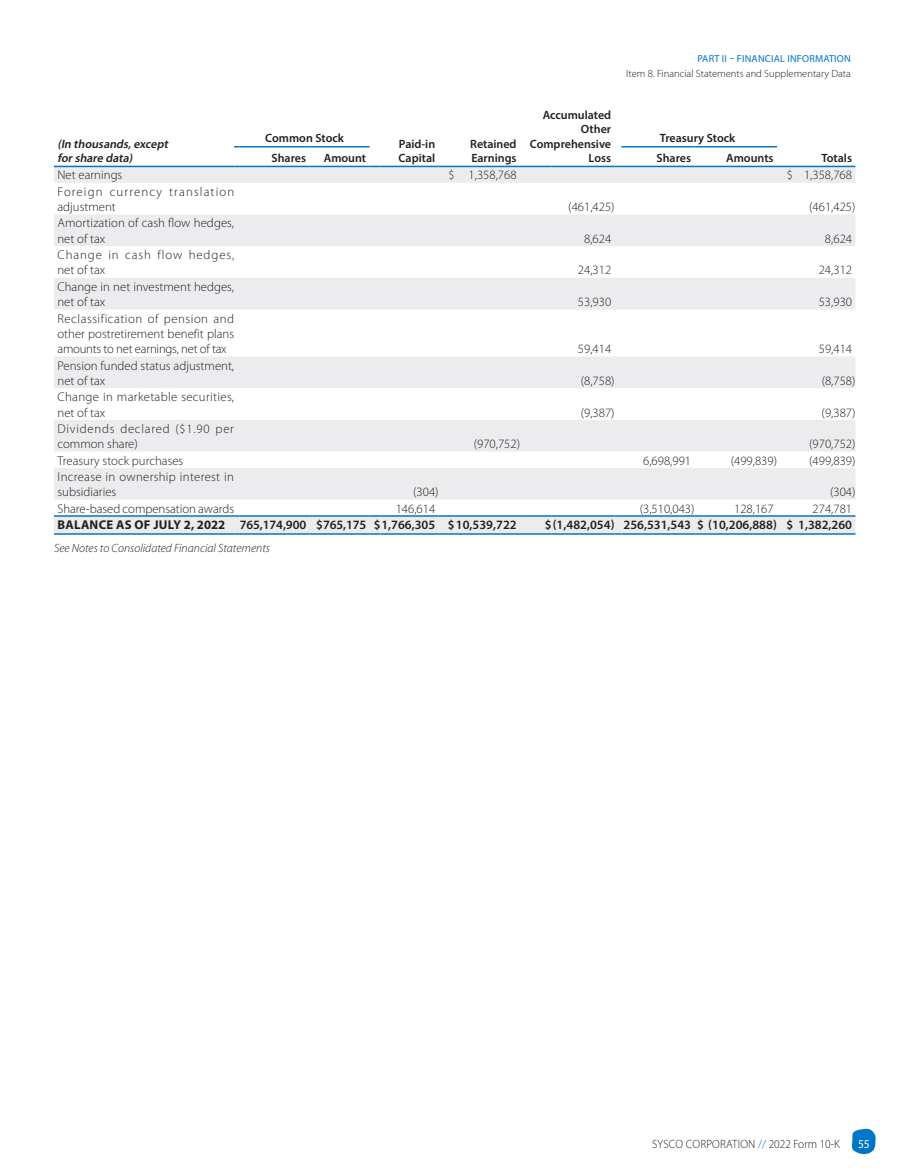
<style>
.page{position:relative;width:905px;height:1175px;background:#fff}
.page>*{position:absolute;margin:0;border:0;box-sizing:border-box;transform-origin:0 0}
.tab_current_L{font:300 12.75px/15.3px "Myriad Pro";color:#231f20}
.tab_current_R{font:300 12.75px "Myriad Pro";color:#231f20}
.tab_total_R{font:600 12.75px "Myriad Pro";color:#231f20}
.tab_current_L-2{font:300 12.75px/15.3px "Myriad Pro";letter-spacing:.025em;color:#231f20}
.tab_current_L-3{font:300 12.75px/15.3px "Myriad Pro";letter-spacing:.06em;color:#231f20}
.tab_current_L-4{font:300 12.75px/15.3px "Myriad Pro";letter-spacing:.085em;color:#231f20}
.tab_current_L-5{font:300 12.75px/15.3px "Myriad Pro";letter-spacing:.07em;color:#231f20}
.tab_total_L{font:700 12.75px "Myriad Pro";letter-spacing:.02em;color:#231f20}
.tab_header_R{font:600 12px/14.4px "Myriad Pro";color:#231f20;text-align:right}
.tab_footnote{font:italic 300 12px "Myriad Pro";color:#231f20}
.tab_bold_L{font:italic 600 12px/14.4px "Myriad Pro";color:#231f20}
.t1{font:300 12px "Myriad Pro";letter-spacing:.015em;color:#231f20;scale:.95 1}
.tab_header_c{font:600 12px "Myriad Pro";color:#231f20}
.t2{font:12px "Myriad Pro";color:#fff;scale:.95 1}
.t3{font:300 10.5px "Myriad Pro";color:#231f20}
.t4{font:10.2px "Myriad Pro";letter-spacing:.02em;color:#0076c8}
.s1{color:#0076c8}
</style>
<div class="page">
<svg style="left:54px;top:167px;width:801px;height:366px;fill:#ececee"></svg>
<hr style="left:54px;top:166px;width:180px;height:1px;background:#0076c8">
<hr style="left:240px;top:166px;width:69px;height:1px;background:#0076c8">
<svg style="left:309px;top:166px;width:14px;height:1px"></svg>
<hr style="left:323px;top:166px;width:46px;height:1px;background:#0076c8">
<hr style="left:380px;top:166px;width:58px;height:1px;background:#0076c8">
<svg style="left:438px;top:166px;width:16px;height:1px"></svg>
<hr style="left:454px;top:166px;width:66px;height:1px;background:#0076c8">
<hr style="left:520px;top:166px;width:31px;height:1px;background:#0076c8">
<hr style="left:551px;top:166px;width:63px;height:1px;background:#0076c8">
<hr style="left:621px;top:166px;width:73px;height:1px;background:#0076c8">
<hr style="left:704px;top:166px;width:73px;height:1px;background:#0076c8">
<svg style="left:777px;top:166px;width:16px;height:1px"></svg>
<hr style="left:793px;top:166px;width:62px;height:1px;background:#0076c8">
<hr style="left:240px;top:146px;width:69px;height:1px;background:#0076c8">
<svg style="left:309px;top:146px;width:14px;height:1px"></svg>
<hr style="left:323px;top:146px;width:46px;height:1px;background:#0076c8">
<hr style="left:621px;top:146px;width:73px;height:1px;background:#0076c8">
<hr style="left:704px;top:146px;width:73px;height:1px;background:#0076c8">
<hr style="left:54px;top:515px;width:180px;height:2px;background:#0076c8">
<svg style="left:234px;top:515px;width:6px;height:2px"></svg>
<hr style="left:240px;top:515px;width:69px;height:2px;background:#0076c8">
<svg style="left:309px;top:515px;width:14px;height:2px"></svg>
<hr style="left:323px;top:515px;width:46px;height:2px;background:#0076c8">
<svg style="left:369px;top:515px;width:11px;height:2px"></svg>
<hr style="left:380px;top:515px;width:58px;height:2px;background:#0076c8">
<svg style="left:438px;top:515px;width:16px;height:2px"></svg>
<hr style="left:454px;top:515px;width:66px;height:2px;background:#0076c8">
<hr style="left:520px;top:515px;width:31px;height:2px;background:#0076c8">
<hr style="left:551px;top:515px;width:63px;height:2px;background:#0076c8">
<svg style="left:614px;top:515px;width:7px;height:2px"></svg>
<hr style="left:621px;top:515px;width:73px;height:2px;background:#0076c8">
<svg style="left:694px;top:515px;width:10px;height:2px"></svg>
<hr style="left:704px;top:515px;width:73px;height:2px;background:#0076c8">
<svg style="left:777px;top:515px;width:16px;height:2px"></svg>
<hr style="left:793px;top:515px;width:62px;height:2px;background:#0076c8">
<hr style="left:54px;top:533px;width:180px;height:2px;background:#0076c8">
<svg style="left:234px;top:533px;width:6px;height:2px"></svg>
<hr style="left:240px;top:533px;width:69px;height:2px;background:#0076c8">
<svg style="left:309px;top:533px;width:14px;height:2px"></svg>
<hr style="left:323px;top:533px;width:46px;height:2px;background:#0076c8">
<svg style="left:369px;top:533px;width:11px;height:2px"></svg>
<hr style="left:380px;top:533px;width:58px;height:2px;background:#0076c8">
<svg style="left:438px;top:533px;width:16px;height:2px"></svg>
<hr style="left:454px;top:533px;width:66px;height:2px;background:#0076c8">
<hr style="left:520px;top:533px;width:31px;height:2px;background:#0076c8">
<hr style="left:551px;top:533px;width:63px;height:2px;background:#0076c8">
<svg style="left:614px;top:533px;width:7px;height:2px"></svg>
<hr style="left:621px;top:533px;width:73px;height:2px;background:#0076c8">
<svg style="left:694px;top:533px;width:10px;height:2px"></svg>
<hr style="left:704px;top:533px;width:73px;height:2px;background:#0076c8">
<svg style="left:777px;top:533px;width:16px;height:2px"></svg>
<hr style="left:793px;top:533px;width:62px;height:2px;background:#0076c8">
<svg style="left:851px;top:1128px;width:25px;height:26px"></svg>
<p class="tab_bold_L" style="left:57px;top:136px;width:115px">(In thousands,except forshare data)</p>
<p class="t4" style="left:697px;top:52px;width:155px">PART II – FINANCIAL INFORMATION</p>
<p class="t3" style="left:626px;top:68px;width:226px">Item 8. Financial Statements and Supplementary Data</p>
<p class="tab_header_R" style="left:542px;top:107px;width:70px">Accumulated</p>
<p class="tab_header_R" style="left:530px;top:122px;width:83px">Other<br>Comprehensive</p>
<p class="tab_header_R" style="left:588px;top:151px;width:24px">Loss</p>
<p class="tab_header_c" style="left:265px;top:131px;width:80px">Common Stock</p>
<p class="tab_header_c" style="left:659px;top:131px;width:77px">Treasury Stock</p>
<p class="tab_header_R" style="left:399px;top:136px;width:38px">Paid-in</p>
<p class="tab_header_R" style="left:398px;top:151px;width:38px">Capital</p>
<p class="tab_header_R" style="left:470px;top:136px;width:48px">Retained</p>
<p class="tab_header_R" style="left:471px;top:151px;width:47px">Earnings</p>
<p class="tab_header_R" style="left:271px;top:151px;width:36px">Shares</p>
<p class="tab_header_R" style="left:324px;top:151px;width:44px">Amount</p>
<p class="tab_header_R" style="left:656px;top:151px;width:36px">Shares</p>
<p class="tab_header_R" style="left:726px;top:151px;width:49px">Amounts</p>
<p class="tab_header_R" style="left:821px;top:151px;width:32px">Totals</p>
<p class="tab_current_L" style="left:57px;top:168px;width:66px">Net earnings</p>
<p class="tab_current_R" style="left:448px;top:168px;width:8px">$</p>
<p class="tab_current_R" style="left:468px;top:168px;width:49px">1,358,768</p>
<p class="tab_current_R" style="left:787px;top:168px;width:8px">$</p>
<p class="tab_current_R" style="left:804px;top:168px;width:49px">1,358,768</p>
<p class="tab_current_L-4" style="left:57px;top:184px;width:178px">Foreign currency translation adjustment</p>
<p class="tab_current_R" style="left:568px;top:200px;width:48px">(461,425)</p>
<p class="tab_current_R" style="left:809px;top:200px;width:48px">(461,425)</p>
<p class="tab_current_L" style="left:57px;top:216px;width:178px">Amortization of cash flow hedges, net of tax</p>
<p class="tab_current_L-5" style="left:57px;top:247px;width:178px">Change in cash flow hedges, net of tax</p>
<p class="tab_current_L" style="left:57px;top:279px;width:178px">Change in net investment hedges, net of tax</p>
<p class="tab_current_L" style="left:57px;top:311px;width:178px;text-align:justify">Reclassification of pension and other postretirement benefit plans amounts to net earnings, net of tax</p>
<p class="tab_current_L" style="left:57px;top:358px;width:178px">Pension funded status adjustment, net of tax</p>
<p class="tab_current_L-2" style="left:57px;top:389px;width:178px">Change in marketable securities, net of tax</p>
<p class="tab_current_L-3" style="left:57px;top:421px;width:178px">Dividends declared ($1.90 per common share)</p>
<p class="tab_current_R" style="left:584px;top:231px;width:29px">8,624</p>
<p class="tab_current_R" style="left:825px;top:231px;width:29px">8,624</p>
<p class="tab_current_R" style="left:578px;top:263px;width:35px">24,312</p>
<p class="tab_current_R" style="left:818px;top:263px;width:35px">24,312</p>
<p class="tab_current_R" style="left:578px;top:295px;width:35px">53,930</p>
<p class="tab_current_R" style="left:818px;top:295px;width:35px">53,930</p>
<p class="tab_current_R" style="left:578px;top:342px;width:35px">59,414</p>
<p class="tab_current_R" style="left:818px;top:342px;width:35px">59,414</p>
<p class="tab_current_R" style="left:580px;top:373px;width:35px">(8,758)</p>
<p class="tab_current_R" style="left:821px;top:373px;width:35px">(8,758)</p>
<p class="tab_current_R" style="left:580px;top:405px;width:35px">(9,387)</p>
<p class="tab_current_R" style="left:821px;top:405px;width:35px">(9,387)</p>
<p class="tab_current_R" style="left:474px;top:437px;width:48px">(970,752)</p>
<p class="tab_current_R" style="left:809px;top:437px;width:48px">(970,752)</p>
<p class="tab_current_L" style="left:57px;top:453px;width:127px">Treasury stock purchases</p>
<p class="tab_current_R" style="left:643px;top:453px;width:49px">6,698,991</p>
<p class="tab_current_R" style="left:730px;top:453px;width:48px">(499,839)</p>
<p class="tab_current_R" style="left:809px;top:453px;width:48px">(499,839)</p>
<p class="tab_current_L-2" style="left:57px;top:469px;width:178px">Increase in ownership interest in subsidiaries</p>
<p class="tab_current_R" style="left:413px;top:485px;width:27px">(304)</p>
<p class="tab_current_R" style="left:830px;top:485px;width:27px">(304)</p>
<p class="tab_current_L" style="left:57px;top:501px;width:178px">Share-based compensation awards</p>
<p class="tab_current_R" style="left:395px;top:501px;width:41px">146,614</p>
<p class="tab_current_R" style="left:639px;top:501px;width:56px">(3,510,043)</p>
<p class="tab_current_R" style="left:734px;top:501px;width:41px">128,167</p>
<p class="tab_current_R" style="left:812px;top:501px;width:41px">274,781</p>
<p class="tab_total_L" style="left:58px;top:517px;width:169px">BALANCE AS OF JULY 2, 2022</p>
<p class="tab_total_R" style="left:240px;top:516px;width:68px">765,174,900</p>
<p class="tab_total_R" style="left:316px;top:516px;width:51px">$765,175</p>
<p class="tab_total_R" style="left:373px;top:516px;width:63px">$1,766,305</p>
<p class="tab_total_R" style="left:448px;top:516px;width:70px">$10,539,722</p>
<p class="tab_total_R" style="left:544px;top:516px;width:71px">$(1,482,054)</p>
<p class="tab_total_R" style="left:623px;top:516px;width:69px">256,531,543</p>
<p class="tab_total_R" style="left:697px;top:516px;width:81px">$ (10,206,888)</p>
<p class="tab_total_R" style="left:786px;top:516px;width:67px">$ 1,382,260</p>
<p class="tab_footnote" style="left:54px;top:541px;width:217px">See Notes to Consolidated Financial Statements</p>
<p class="t1" style="left:652px;top:1137px;width:199px">SYSCO CORPORATION <span class="s1">//</span> 2022 Form 10-K</p>
<p class="t2" style="left:858px;top:1136px;width:14px">55</p>
</div>
